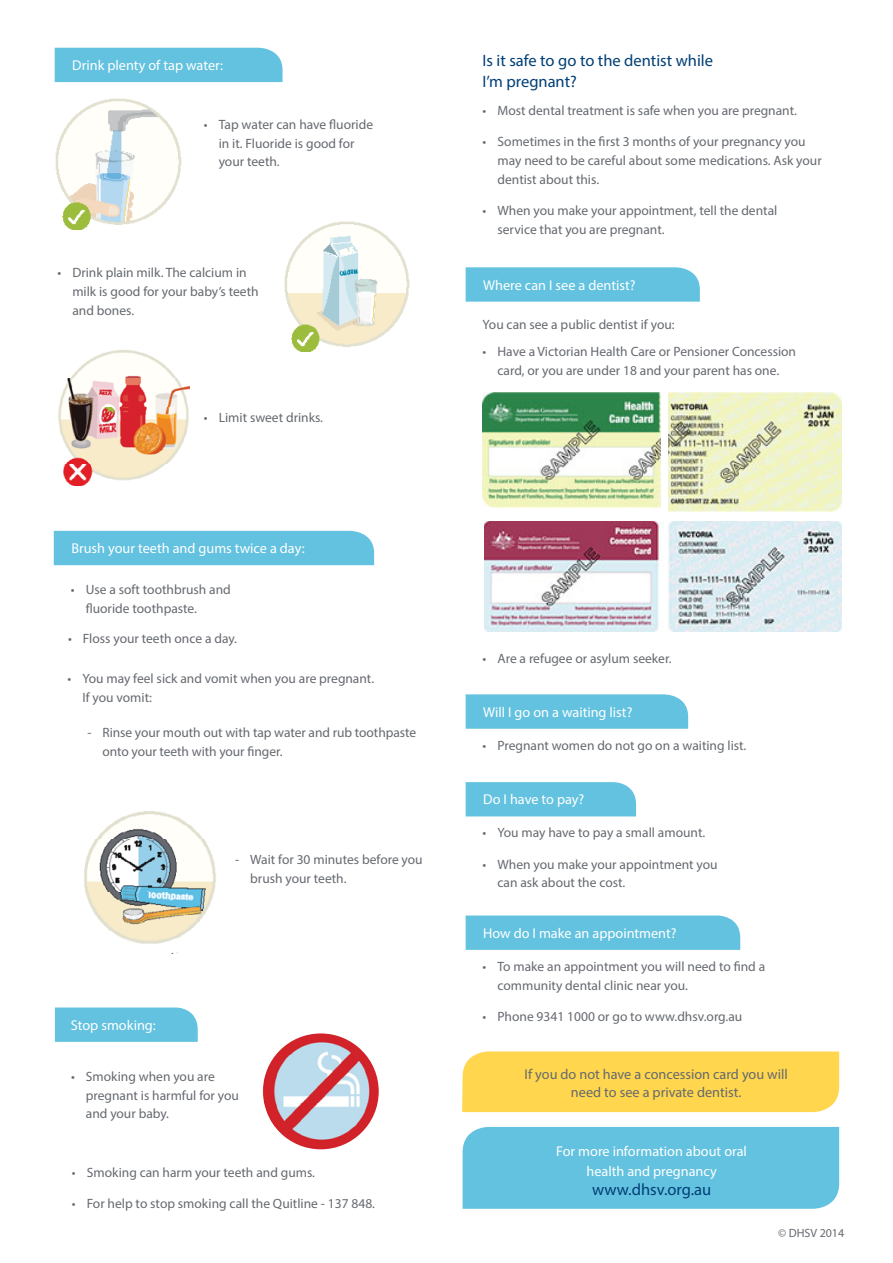
<style>
.page{position:relative;width:893px;height:1263px;background:#fff}
.page>*{position:absolute;margin:0;border:0;box-sizing:border-box;transform-origin:0 0}
.t1{font:16.5px/21px "Myriad Pro";color:#003f76}
.t2{font:14.25px/19.5px "Myriad Pro";color:#fff;text-align:center}
.t3{font:14.25px/18px "Myriad Pro";color:#65696f;text-align:center}
.t4{font:13.5px/18.8px "Myriad Pro";color:#65696f}
.t5{font:12px "Myriad Pro";color:#65696f}
</style>
<div class="page">
<div style="left:463px;top:1127px;width:376px;height:82px;background:#63c2df"></div>
<div style="left:462px;top:1051px;width:377px;height:61px;background:#ffd64d"></div>
<img style="left:263px;top:1033px;width:116px;height:116px;border-radius:58px">
<img style="left:284px;top:221px;width:126px;height:130px">
<img style="left:58px;top:350px;width:131px;height:135px">
<img style="left:55px;top:98px;width:127px;height:132px">
<div style="left:55px;top:48px;width:228px;height:34px;background:#63c2df"></div>
<div style="left:466px;top:267px;width:234px;height:35px;background:#63c2df"></div>
<svg style="left:466px;top:694px;width:222px;height:35px;background:#67c3df"></svg>
<div style="left:466px;top:782px;width:170px;height:34px;background:#63c2df"></div>
<div style="left:466px;top:915px;width:274px;height:35px;background:#63c2df"></div>
<div style="left:54px;top:531px;width:320px;height:34px;background:#63c2df"></div>
<svg style="left:55px;top:1007px;width:143px;height:35px;background:#69c4e0"></svg>
<img style="left:483px;top:393px;width:177px;height:114px">
<img style="left:669px;top:393px;width:173px;height:119px">
<img style="left:484px;top:522px;width:180px;height:110px">
<img style="left:667px;top:522px;width:175px;height:110px">
<img style="left:84px;top:811px;width:132px;height:143px">
<p class="t2" style="left:72px;top:55px;width:152px">Drink plenty of tap water:</p>
<p class="t4" style="left:219px;top:115px;width:156px;text-indent:-15px">• Tap water can have fluoride in it. Fluoride is good for your teeth.</p>
<p class="t4" style="left:72px;top:263px;width:188px;text-indent:-15px">• Drink plain milk. The calcium in milk is good for your baby’s teeth and bones.</p>
<p class="t4" style="left:204px;top:408px;width:121px">• Limit sweet drinks.</p>
<p class="t2" style="left:71px;top:539px;width:235px">Brush your teeth and gums twice a day:</p>
<p class="t4" style="left:86px;top:580px;width:147px;text-indent:-15px">• Use a soft toothbrush and fluoride toothpaste.</p>
<p class="t4" style="left:68px;top:629px;width:170px">• Floss your teeth once a day.</p>
<p class="t4" style="left:82px;top:669px;width:293px;text-indent:-15px">• You may feel sick and vomit when you are pregnant.<br>If you vomit:</p>
<p class="t4" style="left:102px;top:723px;width:315px;text-indent:-15px">- Rinse your mouth out with tap water and rub toothpaste onto your teeth with your finger.</p>
<p class="t2" style="left:71px;top:1015px;width:87px">Stop smoking:</p>
<p class="t4" style="left:250px;top:850px;width:174px;text-indent:-15px">- Wait for 30 minutes before you brush your teeth.</p>
<p class="t4" style="left:86px;top:1067px;width:155px;text-indent:-15px">• Smoking when you are pregnant is harmful for you and your baby.</p>
<p class="t4" style="left:72px;top:1163px;width:245px">• Smoking can harm your teeth and gums.</p>
<p class="t4" style="left:72px;top:1194px;width:305px">• For help to stop smoking call the Quitline - 137 848.</p>
<p class="t1" style="left:483px;top:50px;width:232px">Is it safe to go to the dentist while<br>I’m pregnant?</p>
<p class="t4" style="left:483px;top:101px;width:316px">• Most dental treatment is safe when you are pregnant.</p>
<p class="t4" style="left:497px;top:132px;width:326px;text-indent:-15px">• Sometimes in the first 3 months of your pregnancy you may need to be careful about some medications. Ask your dentist about this.</p>
<p class="t4" style="left:497px;top:201px;width:281px;text-indent:-15px">• When you make your appointment, tell the dental service that you are pregnant.</p>
<p class="t2" style="left:483px;top:275px;width:154px">Where can I see a dentist?</p>
<p class="t4" style="left:483px;top:315px;width:194px">You can see a public dentist if you:</p>
<p class="t4" style="left:483px;top:342px;width:315px;text-align:center">• Have a Victorian Health Care or Pensioner Concession card, or you are under 18 and your parent has one.</p>
<p class="t4" style="left:483px;top:649px;width:190px">• Are a refugee or asylum seeker.</p>
<p class="t2" style="left:483px;top:703px;width:151px">Will I go on a waiting list?</p>
<p class="t4" style="left:483px;top:736px;width:265px">• Pregnant women do not go on a waiting list.</p>
<p class="t2" style="left:483px;top:789px;width:103px">Do I have to pay?</p>
<p class="t4" style="left:483px;top:823px;width:224px">• You may have to pay a small amount.</p>
<p class="t4" style="left:497px;top:854px;width:222px;text-indent:-15px">• When you make your appointment you can ask about the cost.</p>
<p class="t2" style="left:483px;top:923px;width:195px">How do I make an appointment?</p>
<p class="t4" style="left:497px;top:957px;width:269px;text-indent:-15px">• To make an appointment you will need to find a community dental clinic near you.</p>
<p class="t4" style="left:483px;top:1007px;width:261px">• Phone 9341 1000 or go to www.dhsv.org.au</p>
<p class="t3" style="left:525px;top:1065px;width:265px">If you do not have a concession card you will need to see a private dentist.</p>
<p class="t2" style="left:556px;top:1141px;width:192px">For more information about oral health and pregnancy</p>
<p class="t1" style="left:592px;top:1179px;width:121px">www.dhsv.org.au</p>
<p class="t5" style="left:778px;top:1225px;width:68px">© DHSV 2014</p>
</div>
